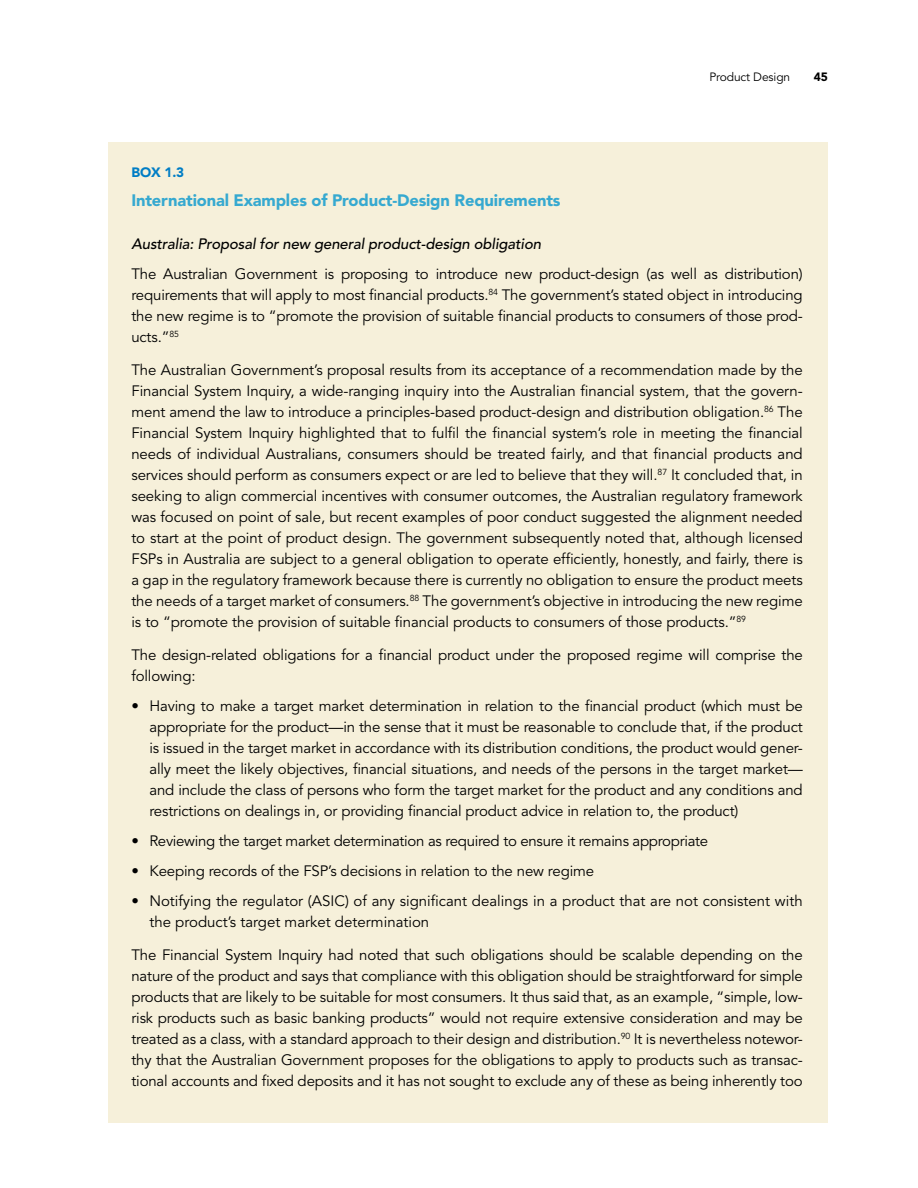
<style>
.page{position:relative;width:918px;height:1188px;background:#fff}
.page>*{position:absolute;margin:0;border:0;box-sizing:border-box;transform-origin:0 0}
.t1{font:900 16.5px "Avenir";letter-spacing:-.01em;color:#36a9d0}
.t2{font:15px/21px "Avenir";letter-spacing:-.01em;color:#000;text-align:justify}
.t3{font:italic 500 15px "Avenir";letter-spacing:-.01em;color:#000}
.t4{font:900 13.5px "Avenir";color:#007dc5}
.t5{font:12px "Avenir";letter-spacing:-.01em;color:#000}
.t6{font:900 12px "Avenir";color:#000}
</style>
<div class="page">
<div style="left:108px;top:142px;width:720px;height:981px;background:#f6f0da"></div>
<p class="t5" style="left:709px;top:70px;width:82px">Product Design</p>
<p class="t6" style="left:814px;top:70px;width:16px">45</p>
<p class="t4" style="left:131px;top:164px;width:54px">BOX 1.3</p>
<p class="t1" style="left:131px;top:190px;width:431px">International Examples of Product-Design Requirements</p>
<p class="t3" style="left:131px;top:235px;width:411px">Australia: Proposal for new general product-design obligation</p>
<p class="t2" style="left:131px;top:263px;width:673px">The Australian Government is proposing to introduce new product-design (as well as distribution) requirements that will apply to most financial products.<sup>84</sup> The government’s stated object in introducing the new regime is to “promote the provision of suitable financial products to consumers of those prod&shy;ucts.”<sup>85</sup></p>
<p class="t2" style="left:131px;top:359px;width:673px">The Australian Government’s proposal results from its acceptance of a recommendation made by the Financial System Inquiry, a wide-ranging inquiry into the Australian financial system, that the govern&shy;ment amend the law to introduce a principles-based product-design and distribution obligation.<sup>86</sup> The Financial System Inquiry highlighted that to fulfil the financial system’s role in meeting the financial needs of individual Australians, consumers should be treated fairly, and that financial products and services should perform as consumers expect or are led to believe that they will.<sup>87</sup> It concluded that, in seeking to align commercial incentives with consumer outcomes, the Australian regulatory framework was focused on point of sale, but recent examples of poor conduct suggested the alignment needed to start at the point of product design. The government subsequently noted that, although licensed FSPs in Australia are subject to a general obligation to operate efficiently, honestly, and fairly, there is a gap in the regulatory framework because there is currently no obligation to ensure the product meets the needs of a target market of consumers.<sup>88</sup> The government’s objective in introducing the new regime is to “promote the provision of suitable financial products to consumers of those products.”<sup>89</sup></p>
<p class="t2" style="left:131px;top:644px;width:673px">The design-related obligations for a financial product under the proposed regime will comprise the following:</p>
<p class="t2" style="left:149px;top:695px;width:655px;text-indent:-18px">• Having to make a target market determination in relation to the financial product (which must be appropriate for the product—in the sense that it must be reasonable to conclude that, if the product is issued in the target market in accordance with its distribution conditions, the product would gener&shy;ally meet the likely objectives, financial situations, and needs of the persons in the target market— and include the class of persons who form the target market for the product and any conditions and restrictions on dealings in, or providing financial product advice in relation to, the product)</p>
<p class="t2" style="left:131px;top:830px;width:578px">• Reviewing the target market determination as required to ensure it remains appropriate</p>
<p class="t2" style="left:131px;top:860px;width:464px">• Keeping records of the FSP’s decisions in relation to the new regime</p>
<p class="t2" style="left:149px;top:890px;width:655px;text-indent:-18px">• Notifying the regulator (ASIC) of any significant dealings in a product that are not consistent with the product’s target market determination</p>
<p class="t2" style="left:131px;top:944px;width:673px">The Financial System Inquiry had noted that such obligations should be scalable depending on the nature of the product and says that compliance with this obligation should be straightforward for simple products that are likely to be suitable for most consumers. It thus said that, as an example, “simple, low&shy;risk products such as basic banking products” would not require extensive consideration and may be treated as a class, with a standard approach to their design and distribution.<sup>90</sup> It is nevertheless notewor&shy;thy that the Australian Government proposes for the obligations to apply to products such as transac&shy;tional accounts and fixed deposits and it has not sought to exclude any of these as being inherently too</p>
</div>
